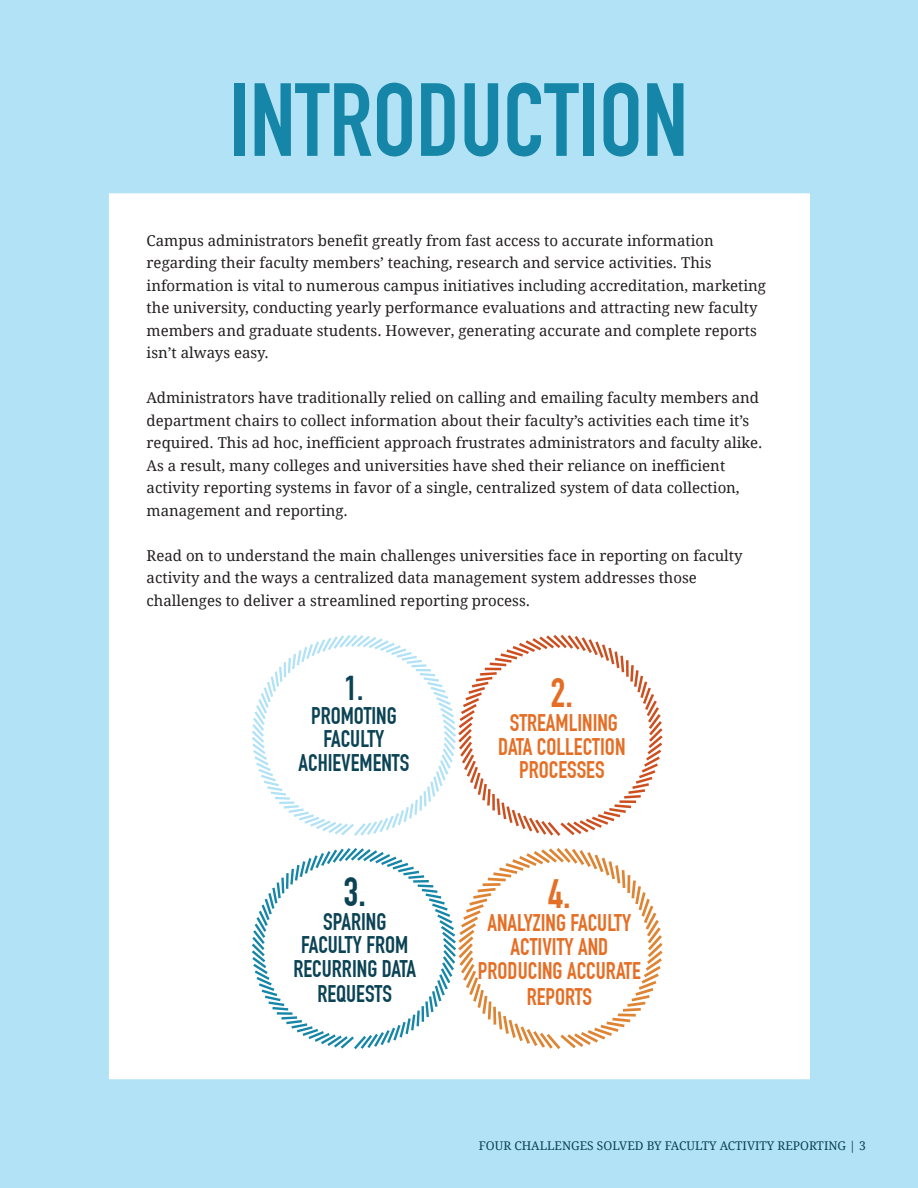
<style>
.page{position:relative;width:918px;height:1188px;background:#b1e2f5}
.page>*{position:absolute;margin:0;border:0;box-sizing:border-box;transform-origin:0 0}
.t1{font:700 102px "DIN Condensed";color:#1586a7}
.t2{font:700 40.35px "DIN Condensed";color:#e56e25}
.t3{font:700 40.05px "DIN Condensed";color:#e56e25}
.t4{font:700 40.05px "DIN Condensed";color:#0b4355}
.t5{font:700 33.75px "DIN Condensed";color:#0b4355}
.t6{font:700 23.55px/23.5px "DIN Condensed";color:#e56e25;text-align:center}
.t7{font:700 23.55px/24.6px "DIN Condensed";color:#0b4355;text-align:center}
.t8{font:15px/22.5px "Droid Serif";color:#231f20}
.t9{font:12px "Droid Serif";color:#0b4355}
</style>
<div class="page">
<div style="left:109px;top:193px;width:701px;height:886px;background:#fff"></div>
<svg style="left:459px;top:848px;width:204px;height:201px"></svg>
<svg style="left:252px;top:634px;width:411px;height:202px"></svg>
<svg style="left:252px;top:848px;width:207px;height:201px"></svg>
<p class="t1" style="left:229px;top:60px;width:460px">INTRODUCTION</p>
<p class="t8" style="left:147px;top:229px;width:621px">Campus administrators benefit greatly from fast access to accurate information regarding their faculty members’ teaching, research and service activities. This information is vital to numerous campus initiatives including accreditation, marketing the university, conducting yearly performance evaluations and attracting new faculty members and graduate students. However, generating accurate and complete reports isn’t always easy.</p>
<p class="t8" style="left:147px;top:387px;width:617px">Administrators have traditionally relied on calling and emailing faculty members and department chairs to collect information about their faculty’s activities each time it’s required. This ad hoc, inefficient approach frustrates administrators and faculty alike.<br>As a result, many colleges and universities have shed their reliance on inefficient activity reporting systems in favor of a single, centralized system of data collection, management and reporting.</p>
<p class="t8" style="left:147px;top:544px;width:598px">Read on to understand the main challenges universities face in reporting on faculty activity and the ways a centralized data management system addresses those challenges to deliver a streamlined reporting process.</p>
<p class="t5" style="left:345px;top:669px;width:20px">1.</p>
<p class="t7" style="left:311px;top:703px;width:87px">PROMOTING</p>
<p class="t7" style="left:299px;top:727px;width:112px;line-height:23.5px">FACULTY<br>ACHIEVEMENTS</p>
<p class="t4" style="left:344px;top:868px;width:24px">3.</p>
<p class="t7" style="left:323px;top:909px;width:65px">SPARING</p>
<p class="t7" style="left:294px;top:933px;width:124px">FACULTY FROM<br>RECURRING DATA<br>REQUESTS</p>
<p class="t2" style="left:551px;top:669px;width:24px">2.</p>
<p class="t6" style="left:498px;top:711px;width:129px">STREAMLINING<br>DATA COLLECTION<br>PROCESSES</p>
<p class="t3" style="left:548px;top:870px;width:24px">4.</p>
<p class="t6" style="left:488px;top:912px;width:145px">ANALYZING FACULTY<br>ACTIVITY AND</p>
<p class="t6" style="left:478px;top:959px;width:164px">PRODUCING ACCURATE</p>
<p class="t6" style="left:527px;top:985px;width:67px">REPORTS</p>
<p class="t9" style="left:479px;top:1139px;width:389px">FOUR CHALLENGES SOLVED BY FACULTY ACTIVITY REPORTING | 3</p>
</div>
